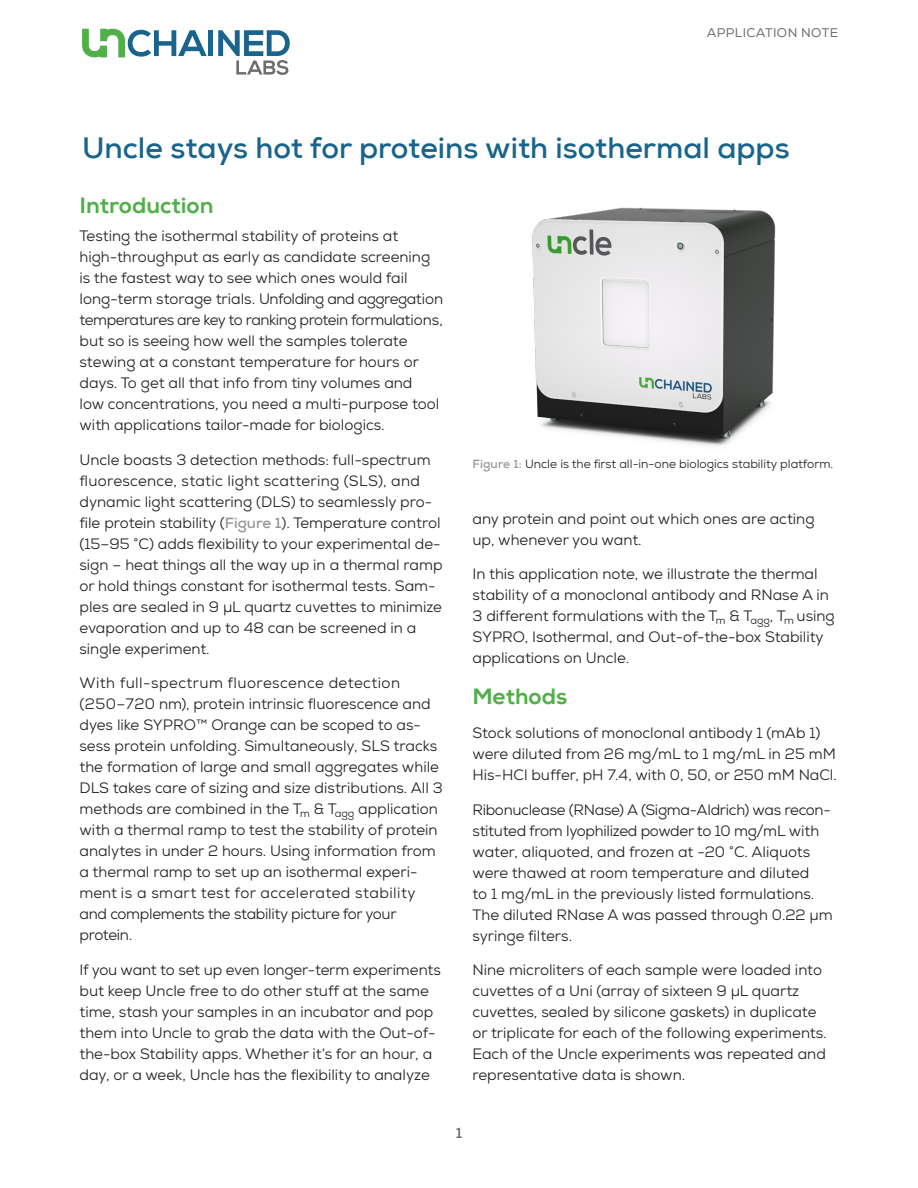
<style>
.page{position:relative;width:918px;height:1188px;background:#fff}
.page>*{position:absolute;margin:0;border:0;box-sizing:border-box;transform-origin:0 0}
.t1{font:700 30px "Nexa";color:#19648c}
.header_1{font:22.5px "Nexa X Bold";color:#50af47}
.body{font:22.5px "Nexa X Bold";color:#50af47}
.body-2{font:15px/21px "Nexa";color:#231f20}
.t2{font:700 15px "Nexa";color:#6c6d70}
.t3{font:12.75px "Nexa";letter-spacing:.03em;color:#6c6d70}
.t4{font:12px "Nexa";color:#231f20}
.s1{font-weight:700;color:#95979a}
</style>
<div class="page">
<div style="left:208px;top:30px;width:5px;height:26px;background:#19648c"></div>
<svg style="left:218px;top:30px;width:72px;height:45px"></svg>
<svg style="left:82px;top:29px;width:125px;height:28px"></svg>
<img style="left:532px;top:207px;width:244px;height:239px">
<p class="t3" style="left:707px;top:25px;width:133px">APPLICATION NOTE</p>
<p class="t1" style="left:82px;top:128px;width:709px">Uncle stays hot for proteins with isothermal apps</p>
<p class="header_1" style="left:80px;top:192px;width:136px">Introduction</p>
<p class="body-2" style="left:80px;top:226px;width:365px">Testing the isothermal stability of proteins at high-throughput as early as candidate screening is the fastest way to see which ones would fail long-term storage trials. Unfolding and aggregation temperatures are key to ranking protein formulations, but so is seeing how well the samples tolerate stewing at a constant temperature for hours or days. To get all that info from tiny volumes and<br>low concentrations, you need a multi-purpose tool with applications tailor-made for biologics.</p>
<p class="body-2" style="left:80px;top:449px;width:365px">Uncle boasts 3 detection methods: full-spectrum fluorescence, static light scattering (SLS), and dynamic light scattering (DLS) to seamlessly pro&shy;file protein stability (<span class="s1">Figure 1</span>). Temperature control (15–95 °C) adds flexibility to your experimental de&shy;sign – heat things all the way up in a thermal ramp or hold things constant for isothermal tests. Sam&shy;ples are sealed in 9 µL quartz cuvettes to minimize evaporation and up to 48 can be screened in a single experiment.</p>
<p class="body-2" style="left:80px;top:673px;width:365px">With full-spectrum fluorescence detection (250–720 nm), protein intrinsic fluorescence and dyes like SYPRO™ Orange can be scoped to as&shy;sess protein unfolding. Simultaneously, SLS tracks the formation of large and small aggregates while DLS takes care of sizing and size distributions. All 3 methods are combined in the T<sub>m</sub> &amp; T<sub>agg</sub> application with a thermal ramp to test the stability of protein analytes in under 2 hours. Using information from a thermal ramp to set up an isothermal experi&shy;ment is a smart test for accelerated stability and complements the stability picture for your protein.</p>
<p class="body-2" style="left:80px;top:959px;width:363px">If you want to set up even longer-term experiments but keep Uncle free to do other stuff at the same time, stash your samples in an incubator and pop them into Uncle to grab the data with the Out-of&shy;the-box Stability apps. Whether it’s for an hour, a day, or a week, Uncle has the flexibility to analyze</p>
<p class="t4" style="left:472px;top:456px;width:362px"><span class="s1">Figure 1:</span> Uncle is the first all-in-one biologics stability platform.</p>
<p class="body-2" style="left:472px;top:508px;width:344px">any protein and point out which ones are acting up, whenever you want.</p>
<p class="body-2" style="left:472px;top:564px;width:364px">In this application note, we illustrate the thermal stability of a monoclonal antibody and RNase A in 3 different formulations with the T<sub>m</sub> &amp; T<sub>agg</sub>, T<sub>m</sub> using SYPRO, Isothermal, and Out-of-the-box Stability applications on Uncle.</p>
<p class="body" style="left:472px;top:682px;width:96px">Methods</p>
<p class="body-2" style="left:472px;top:723px;width:366px">Stock solutions of monoclonal antibody 1 (mAb 1) were diluted from 26 mg/mL to 1 mg/mL in 25 mM<br>His-HCl buffer, pH 7.4, with 0, 50, or 250 mM NaCl.</p>
<p class="body-2" style="left:472px;top:799px;width:362px">Ribonuclease (RNase) A (Sigma-Aldrich) was recon&shy;stituted from lyophilized powder to 10 mg/mL with water, aliquoted, and frozen at -20 °C. Aliquots were thawed at room temperature and diluted<br>to 1 mg/mL in the previously listed formulations.<br>The diluted RNase A was passed through 0.22 µm syringe filters.</p>
<p class="body-2" style="left:472px;top:960px;width:356px">Nine microliters of each sample were loaded into cuvettes of a Uni (array of sixteen 9 µL quartz cuvettes, sealed by silicone gaskets) in duplicate or triplicate for each of the following experiments.<br>Each of the Uncle experiments was repeated and representative data is shown.</p>
<p class="t2" style="left:456px;top:1123px;width:8px">1</p>
</div>
